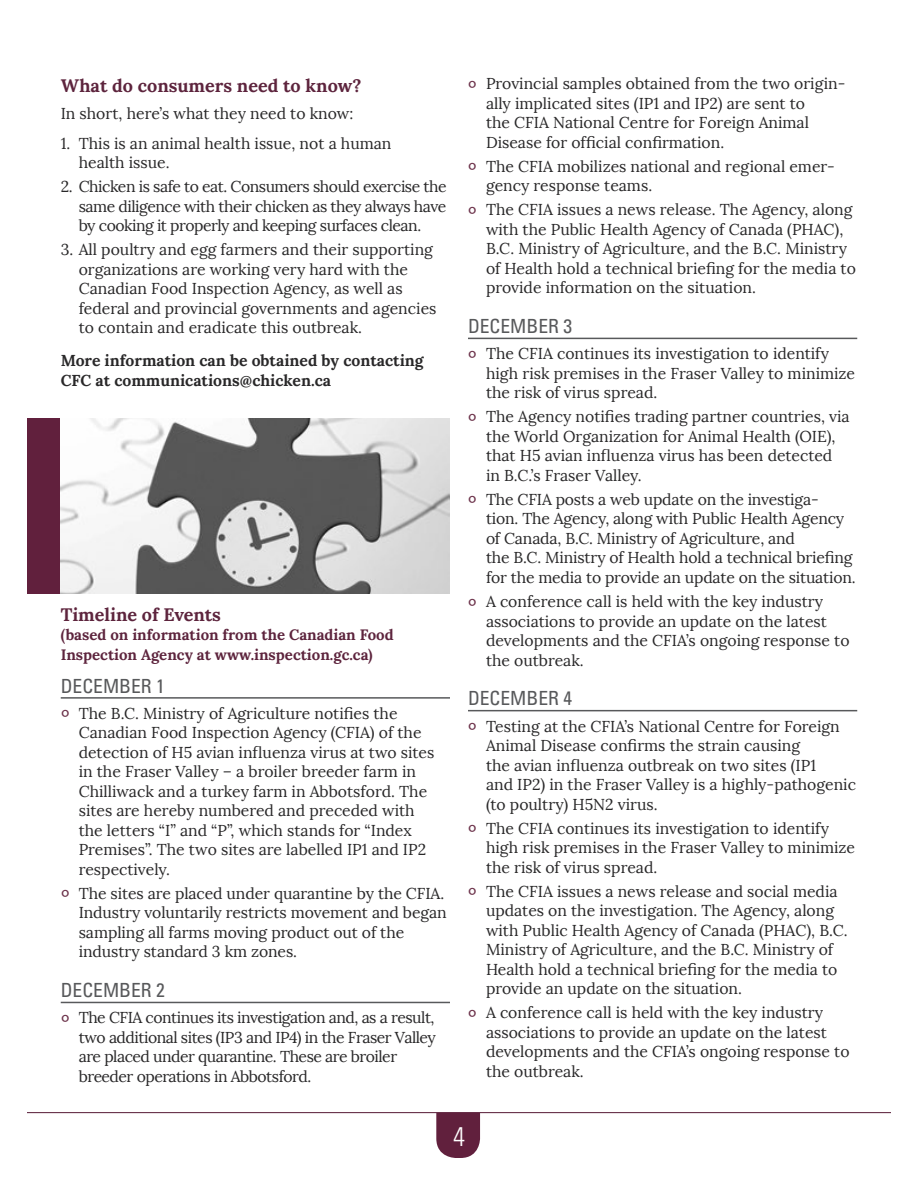
<style>
.page{position:relative;width:918px;height:1188px;background:#fff}
.page>*{position:absolute;margin:0;border:0;box-sizing:border-box;transform-origin:0 0}
.t1{font:300 condensed 27px "Univers LT Std";color:#fff}
.t2{font:condensed 19.5px "Univers LT Std";color:#58595b}
.t3{font:700 18px "Lora";color:#5d243d}
.t4{font:15.75px/19.5px "Lora";color:#292829}
.t5{font:15.75px/19.5px "Lora";letter-spacing:-.03em;color:#292829}
.t6{font:700 15.75px/19.5px "Lora";color:#292829}
.t7{font:700 15px/19.5px "Lora";color:#5d243d}
.s1{font-size:22.5px;color:#6c324a}
</style>
<div class="page">
<hr style="left:27px;top:1112px;width:864px;height:1px;background:#561935">
<svg style="left:436px;top:1113px;width:44px;height:45px;background:#6e324d"></svg>
<hr style="left:61px;top:697px;width:389px;height:2px;background:#58595b">
<hr style="left:61px;top:1002px;width:389px;height:1px;background:#58595b">
<hr style="left:468px;top:338px;width:389px;height:1px;background:#58595b">
<hr style="left:468px;top:710px;width:389px;height:1px;background:#58595b">
<div style="left:27px;top:418px;width:423px;height:176px;background:#61203d"></div>
<img style="left:61px;top:418px;width:389px;height:176px">
<p class="t3" style="left:61px;top:74px;width:302px">What do consumers need to know?</p>
<p class="t4" style="left:61px;top:103px;width:294px">In short, here’s what they need to know:</p>
<p class="t4" style="left:79px;top:133px;width:314px;text-indent:-18px">1. This is an animal health issue, not a human health issue.</p>
<p class="t4" style="left:79px;top:177px;width:369px;text-align:justify;text-indent:-18px">2. Chicken is safe to eat. Consumers should exercise the same diligence with their chicken as they always have by cooking it properly and keeping surfaces clean.</p>
<p class="t4" style="left:79px;top:240px;width:359px;text-indent:-18px">3. All poultry and egg farmers and their supporting organizations are working very hard with the Canadian Food Inspection Agency, as well as federal and provincial governments and agencies to contain and eradicate this outbreak.</p>
<p class="t6" style="left:61px;top:351px;width:364px">More information can be obtained by contacting<br>CFC at communications@chicken.ca</p>
<p class="t3" style="left:61px;top:602px;width:162px">Timeline of Events</p>
<p class="t7" style="left:61px;top:625px;width:334px">(based on information from the Canadian Food<br>Inspection Agency at www.inspection.gc.ca)</p>
<p class="t2" style="left:61px;top:673px;width:105px">DECEMBER 1</p>
<p class="t4" style="left:79px;top:704px;width:357px;text-indent:-18px"><span class="s1">°</span> The B.C. Ministry of Agriculture notifies the Canadian Food Inspection Agency (CFIA) of the detection of H5 avian influenza virus at two sites in the Fraser Valley – a broiler breeder farm in Chilliwack and a turkey farm in Abbotsford. The sites are hereby numbered and preceded with the letters “I” and “P”, which stands for “Index Premises”. The two sites are labelled IP1 and IP2 respectively.</p>
<p class="t4" style="left:79px;top:884px;width:369px;text-indent:-18px"><span class="s1">°</span> The sites are placed under quarantine by the CFIA.<br>Industry voluntarily restricts movement and began sampling all farms moving product out of the industry standard 3 km zones.</p>
<p class="t2" style="left:61px;top:978px;width:105px">DECEMBER 2</p>
<p class="t5" style="left:79px;top:1008px;width:359px;text-indent:-18px"><span class="s1">°</span> The CFIA continues its investigation and, as a result, two additional sites (IP3 and IP4) in the Fraser Valley are placed under quarantine. These are broiler breeder operations in Abbotsford.</p>
<p class="t4" style="left:486px;top:74px;width:361px;text-indent:-18px"><span class="s1">°</span> Provincial samples obtained from the two origin&shy;ally implicated sites (IP1 and IP2) are sent to<br>the CFIA National Centre for Foreign Animal Disease for official confirmation.</p>
<p class="t4" style="left:486px;top:156px;width:350px;text-indent:-18px"><span class="s1">°</span> The CFIA mobilizes national and regional emer&shy;gency response teams.</p>
<p class="t4" style="left:486px;top:200px;width:371px;text-indent:-18px"><span class="s1">°</span> The CFIA issues a news release. The Agency, along with the Public Health Agency of Canada (PHAC), B.C. Ministry of Agriculture, and the B.C. Ministry of Health hold a technical briefing for the media to provide information on the situation.</p>
<p class="t2" style="left:468px;top:314px;width:105px">DECEMBER 3</p>
<p class="t4" style="left:486px;top:344px;width:371px;text-indent:-18px"><span class="s1">°</span> The CFIA continues its investigation to identify high risk premises in the Fraser Valley to minimize the risk of virus spread.</p>
<p class="t4" style="left:486px;top:407px;width:365px;text-indent:-18px"><span class="s1">°</span> The Agency notifies trading partner countries, via the World Organization for Animal Health (OIE), that H5 avian influenza virus has been detected in B.C.’s Fraser Valley.</p>
<p class="t4" style="left:486px;top:490px;width:371px;text-indent:-18px"><span class="s1">°</span> The CFIA posts a web update on the investiga-<br>tion. The Agency, along with Public Health Agency of Canada, B.C. Ministry of Agriculture, and<br>the B.C. Ministry of Health hold a technical briefing for the media to provide an update on the situation.</p>
<p class="t4" style="left:486px;top:592px;width:365px;text-indent:-18px"><span class="s1">°</span> A conference call is held with the key industry associations to provide an update on the latest developments and the CFIA’s ongoing response to the outbreak.</p>
<p class="t2" style="left:468px;top:686px;width:105px">DECEMBER 4</p>
<p class="t4" style="left:486px;top:716px;width:372px;text-indent:-18px"><span class="s1">°</span> Testing at the CFIA’s National Centre for Foreign Animal Disease confirms the strain causing<br>the avian influenza outbreak on two sites (IP1<br>and IP2) in the Fraser Valley is a highly-pathogenic (to poultry) H5N2 virus.</p>
<p class="t4" style="left:486px;top:818px;width:371px;text-indent:-18px"><span class="s1">°</span> The CFIA continues its investigation to identify high risk premises in the Fraser Valley to minimize the risk of virus spread.</p>
<p class="t4" style="left:486px;top:882px;width:363px;text-indent:-18px"><span class="s1">°</span> The CFIA issues a news release and social media updates on the investigation. The Agency, along with Public Health Agency of Canada (PHAC), B.C.<br>Ministry of Agriculture, and the B.C. Ministry of Health hold a technical briefing for the media to provide an update on the situation.</p>
<p class="t4" style="left:486px;top:1003px;width:365px;text-indent:-18px"><span class="s1">°</span> A conference call is held with the key industry associations to provide an update on the latest developments and the CFIA’s ongoing response to the outbreak.</p>
<h1 class="t1" style="left:453px;top:1120px;width:13px">4</h1>
</div>
